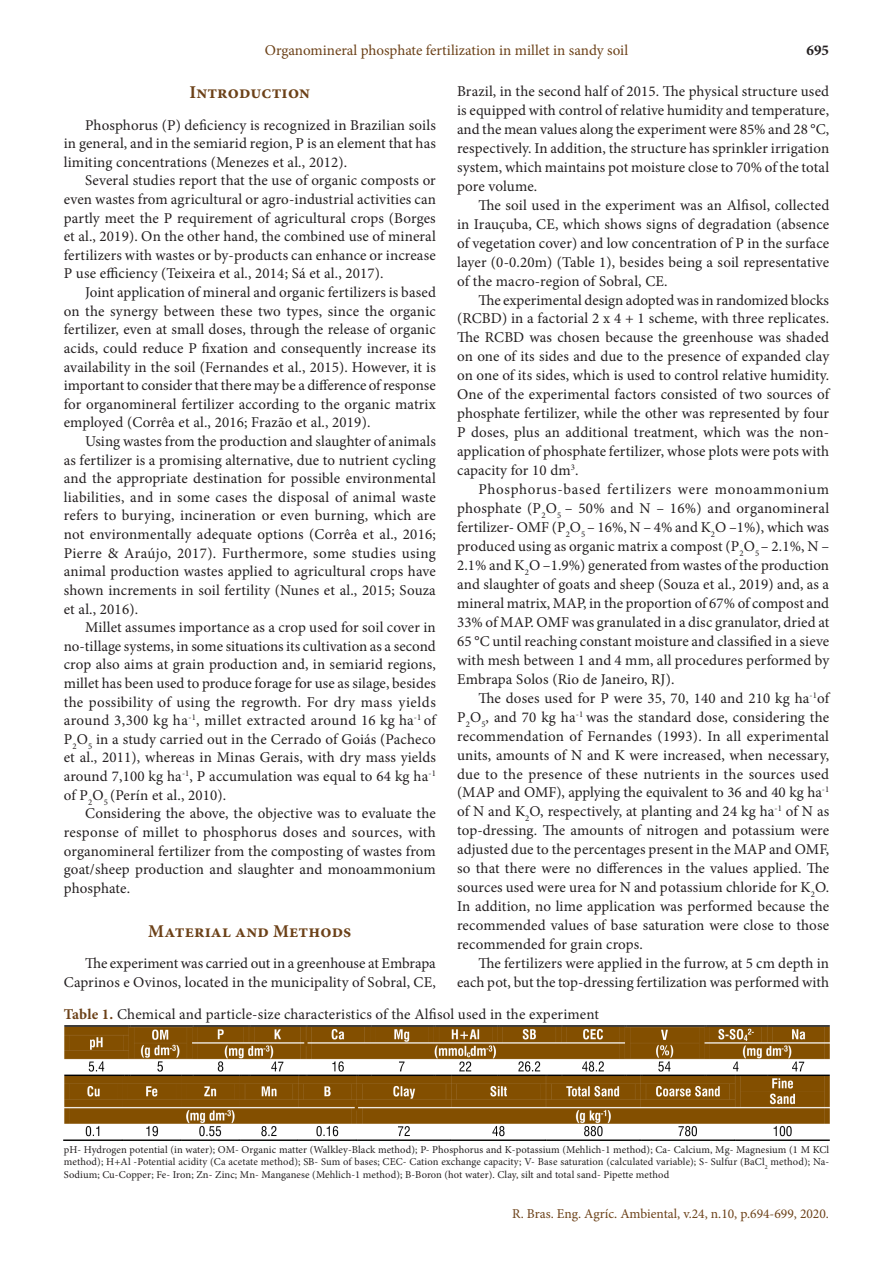
<style>
.page{position:relative;width:893px;height:1263px;background:#fff}
.page>*{position:absolute;margin:0;border:0;box-sizing:border-box;transform-origin:0 0}
.t1{font:700 18px "Minion Pro";letter-spacing:.01em;color:#6c4118}
.t2{font:15px/18.9px "Minion Pro";letter-spacing:.01em;color:#231f20;text-align:justify}
.t3{font:15px "Minion Pro";color:#6c4118}
.t4{font:700 15px "Minion Pro";color:#231f20}
.t5{font:13.5px "Minion Pro";color:#6c4118}
.t6{font:10.5px/12.6px "Minion Pro";letter-spacing:.005em;color:#231f20;text-align:justify}
.s1{font-weight:700;color:#6c4118}
</style>
<div class="page">
<img style="left:64px;top:1025px;width:765px;height:116px">
<p class="t3" style="left:265px;top:40px;width:365px">Organomineral phosphate fertilization in millet in sandy soil</p>
<p class="t4" style="left:806px;top:40px;width:24px">695</p>
<p class="t1" style="left:190px;top:80px;width:122px">Introduction</p>
<p class="t2" style="left:64px;top:115px;width:374px;text-indent:21px">Phosphorus (P) deficiency is recognized in Brazilian soils in general, and in the semiarid region, P is an element that has limiting concentrations (Menezes et al., 2012).</p>
<p class="t2" style="left:64px;top:171px;width:374px;text-indent:21px">Several studies report that the use of organic composts or even wastes from agricultural or agro-industrial activities can partly meet the P requirement of agricultural crops (Borges et al., 2019). On the other hand, the combined use of mineral fertilizers with wastes or by-products can enhance or increase P use efficiency (Teixeira et al., 2014; Sá et al., 2017).</p>
<p class="t2" style="left:64px;top:283px;width:374px;text-indent:21px">Joint application of mineral and organic fertilizers is based on the synergy between these two types, since the organic fertilizer, even at small doses, through the release of organic acids, could reduce P fixation and consequently increase its availability in the soil (Fernandes et al., 2015). However, it is important to consider that there may be a difference of response for organomineral fertilizer according to the organic matrix employed (Corrêa et al., 2016; Frazão et al., 2019).</p>
<p class="t2" style="left:64px;top:432px;width:374px;text-indent:21px">Using wastes from the production and slaughter of animals as fertilizer is a promising alternative, due to nutrient cycling and the appropriate destination for possible environmental liabilities, and in some cases the disposal of animal waste refers to burying, incineration or even burning, which are not environmentally adequate options (Corrêa et al., 2016; Pierre &amp; Araújo, 2017). Furthermore, some studies using animal production wastes applied to agricultural crops have shown increments in soil fertility (Nunes et al., 2015; Souza et al., 2016).</p>
<p class="t2" style="left:64px;top:618px;width:374px;text-indent:21px">Millet assumes importance as a crop used for soil cover in no-tillage systems, in some situations its cultivation as a second crop also aims at grain production and, in semiarid regions, millet has been used to produce forage for use as silage, besides the possibility of using the regrowth. For dry mass yields around 3,300 kg ha<sup>-1</sup>, millet extracted around 16 kg ha<sup>-1</sup> of P<sub>2</sub>O<sub>5</sub> in a study carried out in the Cerrado of Goiás (Pacheco et al., 2011), whereas in Minas Gerais, with dry mass yields around 7,100 kg ha<sup>-1</sup>, P accumulation was equal to 64 kg ha<sup>-1 </sup>of P<sub>2</sub>O<sub>5</sub> (Perín et al., 2010).</p>
<p class="t2" style="left:64px;top:804px;width:374px;text-indent:21px">Considering the above, the objective was to evaluate the response of millet to phosphorus doses and sources, with organomineral fertilizer from the composting of wastes from goat/sheep production and slaughter and monoammonium phosphate.</p>
<p class="t1" style="left:148px;top:918px;width:205px">Material and Methods</p>
<p class="t2" style="left:64px;top:954px;width:374px;text-align:right">The experiment was carried out in a greenhouse at Embrapa<br>Caprinos e Ovinos, located in the municipality of Sobral, CE,</p>
<p class="t2" style="left:457px;top:82px;width:374px">Brazil, in the second half of 2015. The physical structure used is equipped with control of relative humidity and temperature, and the mean values along the experiment were 85% and 28 °C, respectively. In addition, the structure has sprinkler irrigation system, which maintains pot moisture close to 70% of the total pore volume.</p>
<p class="t2" style="left:457px;top:196px;width:374px;text-indent:21px">The soil used in the experiment was an Alfisol, collected in Irauçuba, CE, which shows signs of degradation (absence of vegetation cover) and low concentration of P in the surface layer (0-0.20m) (Table 1), besides being a soil representative of the macro-region of Sobral, CE.</p>
<p class="t2" style="left:457px;top:290px;width:374px;text-indent:21px">The experimental design adopted was in randomized blocks (RCBD) in a factorial 2 x 4 + 1 scheme, with three replicates.<br>The RCBD was chosen because the greenhouse was shaded on one of its sides and due to the presence of expanded clay on one of its sides, which is used to control relative humidity.<br>One of the experimental factors consisted of two sources of phosphate fertilizer, while the other was represented by four P doses, plus an additional treatment, which was the non&shy;application of phosphate fertilizer, whose plots were pots with capacity for 10 dm<sup>3</sup>.</p>
<p class="t2" style="left:457px;top:480px;width:374px;text-indent:21px">Phosphorus-based fertilizers were monoammonium phosphate (P<sub>2</sub>O<sub>5</sub> – 50% and N – 16%) and organomineral fertilizer- OMF (P<sub>2</sub>O<sub>5</sub> – 16%, N – 4% and K<sub>2</sub>O –1%), which was produced using as organic matrix a compost (P<sub>2</sub>O<sub>5</sub> – 2.1%, N – 2.1% and K<sub>2</sub>O –1.9%) generated from wastes of the production and slaughter of goats and sheep (Souza et al., 2019) and, as a mineral matrix, MAP, in the proportion of 67% of compost and 33% of MAP. OMF was granulated in a disc granulator, dried at 65 °C until reaching constant moisture and classified in a sieve with mesh between 1 and 4 mm, all procedures performed by Embrapa Solos (Rio de Janeiro, RJ).</p>
<p class="t2" style="left:457px;top:688px;width:374px;text-indent:21px">The doses used for P were 35, 70, 140 and 210 kg ha<sup>-1</sup>of P<sub>2</sub>O<sub>5</sub>, and 70 kg ha<sup>-1</sup> was the standard dose, considering the recommendation of Fernandes (1993). In all experimental units, amounts of N and K were increased, when necessary, due to the presence of these nutrients in the sources used (MAP and OMF), applying the equivalent to 36 and 40 kg ha<sup>-1 </sup>of N and K<sub>2</sub>O, respectively, at planting and 24 kg ha<sup>-1</sup> of N as top-dressing. The amounts of nitrogen and potassium were adjusted due to the percentages present in the MAP and OMF, so that there were no differences in the values applied. The sources used were urea for N and potassium chloride for K<sub>2</sub>O.<br>In addition, no lime application was performed because the recommended values of base saturation were close to those recommended for grain crops.</p>
<p class="t2" style="left:457px;top:954px;width:374px;text-align:right">The fertilizers were applied in the furrow, at 5 cm depth in each pot, but the top-dressing fertilization was performed with</p>
<p class="t2" style="left:64px;top:1005px;width:537px"><span class="s1">Table 1.</span> Chemical and particle-size characteristics of the Alfisol used in the experiment</p>
<p class="t6" style="left:64px;top:1143px;width:767px">pH- Hydrogen potential (in water); OM- Organic matter (Walkley-Black method); P- Phosphorus and K-potassium (Mehlich-1 method); Ca- Calcium, Mg- Magnesium (1 M KCl method); H+Al -Potential acidity (Ca acetate method); SB- Sum of bases; CEC- Cation exchange capacity; V- Base saturation (calculated variable); S- Sulfur (BaCl<sub>2</sub> method); Na-Sodium; Cu-Copper; Fe- Iron; Zn- Zinc; Mn- Manganese (Mehlich-1 method); B-Boron (hot water). Clay, silt and total sand- Pipette method</p>
<p class="t5" style="left:512px;top:1204px;width:318px">R. Bras. Eng. Agríc. Ambiental, v.24, n.10, p.694-699, 2020.</p>
</div>
